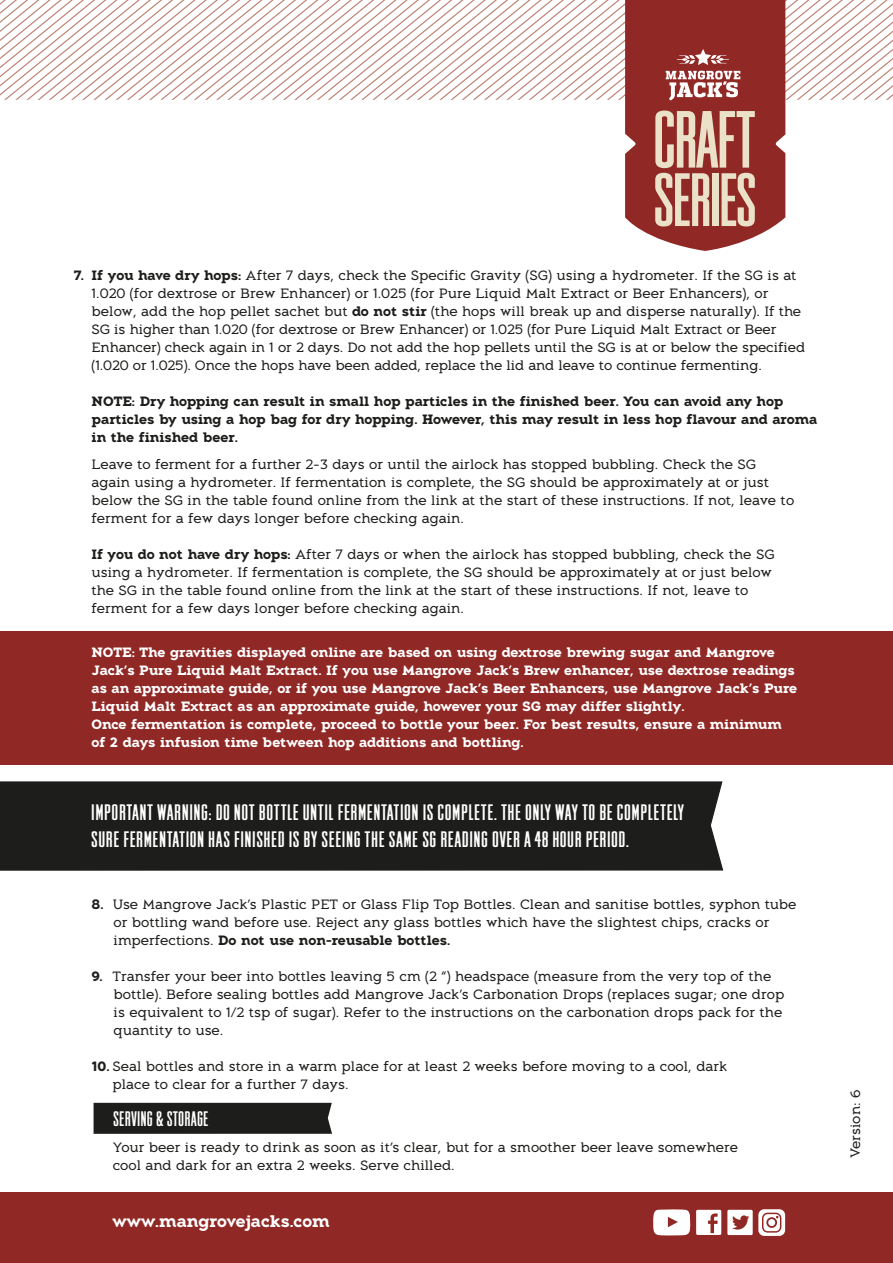
<style>
.page{position:relative;width:893px;height:1263px;background:#fff}
.page>*{position:absolute;margin:0;border:0;box-sizing:border-box;transform-origin:0 0}
.t1{font:24px/27px "Los Alamos Pro Fat Man";letter-spacing:.045em;color:#fff;scale:1.07 1}
.t2{font:22.5px "Los Alamos Pro Fat Man";letter-spacing:.035em;color:#fff}
.t3{font:700 16.5px "Aeron";color:#fff}
.t4{font:13.5px/18px "Aeron";color:#1d1d1b}
.t5{font:700 13.5px/18px "Aeron";color:#fff}
.t6{font:700 13.5px/18px "Aeron";color:#1d1d1b}
.s1{font-weight:700}
</style>
<div class="page">
<div style="left:0;top:631px;width:893px;height:133px;background:#902925"></div>
<div style="left:0;top:1192px;width:893px;height:71px;background:#902925"></div>
<div style="left:0;top:781px;width:724px;height:90px;background:#1d1d1b"></div>
<div style="left:94px;top:1103px;width:238px;height:31px;background:#1d1d1b"></div>
<svg style="left:653px;top:1209px;width:37px;height:27px"></svg>
<svg style="left:727px;top:1209px;width:58px;height:27px"></svg>
<svg style="left:696px;top:1210px;width:25px;height:25px"></svg>
<svg style="left:0;top:0;width:893px;height:251px"></svg>
<p class="t4" style="left:92px;top:266px;width:715px;text-indent:-18px"><span class="s1">7. If you have dry hops:</span> After 7 days, check the Specific Gravity (SG) using a hydrometer. If the SG is at 1.020 (for dextrose or Brew Enhancer) or 1.025 (for Pure Liquid Malt Extract or Beer Enhancers), or below, add the hop pellet sachet but <span class="s1">do not stir</span> (the hops will break up and disperse naturally). If the SG is higher than 1.020 (for dextrose or Brew Enhancer) or 1.025 (for Pure Liquid Malt Extract or Beer Enhancer) check again in 1 or 2 days. Do not add the hop pellets until the SG is at or below the specified (1.020 or 1.025). Once the hops have been added, replace the lid and leave to continue fermenting.</p>
<p class="t6" style="left:92px;top:392px;width:727px">NOTE: Dry hopping can result in small hop particles in the finished beer. You can avoid any hop particles by using a hop bag for dry hopping. However, this may result in less hop flavour and aroma in the finished beer.</p>
<p class="t4" style="left:91px;top:455px;width:704px">Leave to ferment for a further 2-3 days or until the airlock has stopped bubbling. Check the SG again using a hydrometer. If fermentation is complete, the SG should be approximately at or just below the SG in the table found online from the link at the start of these instructions. If not, leave to ferment for a few days longer before checking again.</p>
<p class="t4" style="left:91px;top:545px;width:685px"><span class="s1">If you do not have dry hops:</span> After 7 days or when the airlock has stopped bubbling, check the SG using a hydrometer. If fermentation is complete, the SG should be approximately at or just below the SG in the table found online from the link at the start of these instructions. If not, leave to ferment for a few days longer before checking again.</p>
<p class="t5" style="left:91px;top:644px;width:707px">NOTE: The gravities displayed online are based on using dextrose brewing sugar and Mangrove Jack’s Pure Liquid Malt Extract. If you use Mangrove Jack’s Brew enhancer, use dextrose readings as an approximate guide, or if you use Mangrove Jack’s Beer Enhancers, use Mangrove Jack’s Pure Liquid Malt Extract as an approximate guide, however your SG may differ slightly.<br>Once fermentation is complete, proceed to bottle your beer. For best results, ensure a minimum of 2 days infusion time between hop additions and bottling.</p>
<h1 class="t1" style="left:92px;top:798px;width:555px">IMPORTANT WARNING: DO NOT BOTTLE UNTIL FERMENTATION IS COMPLETE. THE ONLY WAY TO BE COMPLETELY<br>SURE FERMENTATION HAS FINISHED IS BY SEEING THE SAME SG READING OVER A 48 HOUR PERIOD.</h1>
<p class="t4" style="left:114px;top:896px;width:684px;text-indent:-22px"><span class="s1">8.</span> Use Mangrove Jack’s Plastic PET or Glass Flip Top Bottles. Clean and sanitise bottles, syphon tube or bottling wand before use. Reject any glass bottles which have the slightest chips, cracks or imperfections. <span class="s1">Do not use non-reusable bottles.</span></p>
<p class="t4" style="left:114px;top:968px;width:672px;text-indent:-22px"><span class="s1">9.</span> Transfer your beer into bottles leaving 5 cm (2 “) headspace (measure from the very top of the bottle). Before sealing bottles add Mangrove Jack’s Carbonation Drops (replaces sugar; one drop is equivalent to 1/2 tsp of sugar). Refer to the instructions on the carbonation drops pack for the quantity to use.</p>
<p class="t4" style="left:112px;top:1058px;width:616px;text-indent:-21px"><span class="s1">10.</span> Seal bottles and store in a warm place for at least 2 weeks before moving to a cool, dark place to clear for a further 7 days.</p>
<h2 class="t2" style="left:114px;top:1105px;width:96px">SERVING &amp; STORAGE</h2>
<p class="t4" style="left:113px;top:1139px;width:627px">Your beer is ready to drink as soon as it’s clear, but for a smoother beer leave somewhere cool and dark for an extra 2 weeks. Serve chilled.</p>
<p class="t3" style="left:113px;top:1211px;width:219px">www.mangrovejacks.com</p>
<p class="t4" style="left:846px;top:1158px;width:70px;rotate:-90deg">Version: 6</p>
</div>
